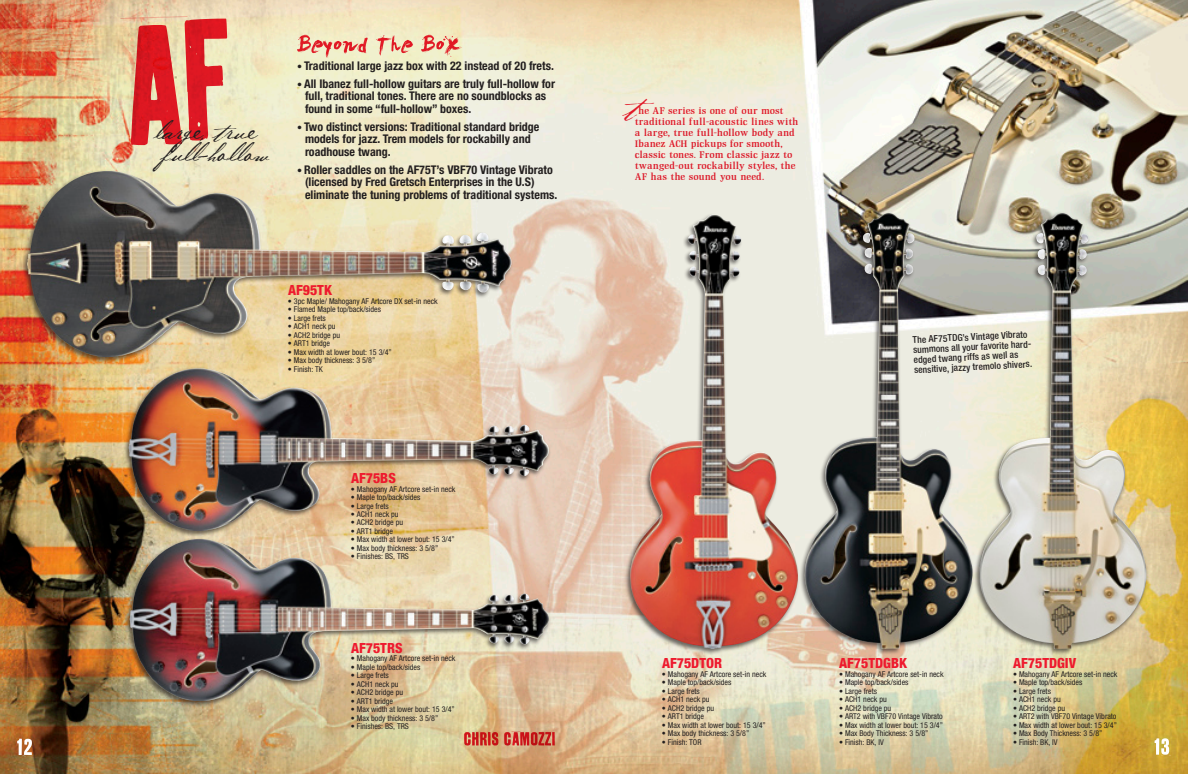
<style>
.page{position:relative;width:1188px;height:774px;background:#fff}
.page>*{position:absolute;margin:0;border:0;box-sizing:border-box;transform-origin:0 0}
.t1{font:26px "Baker Script";color:#ee1a2e}
.t2{font:20px/22px "Baker Script";letter-spacing:.02em;color:#231f1f}
.t3{font:800 condensed 14px "Helvetica Neue";color:#ee1a2e}
.t4{font:700 condensed 12px/12.5px "Helvetica Neue";color:#231f1f}
.t5{font:10px/11px "GM Hightop Demoversion";letter-spacing:-.01em;color:#ee1a2e}
.t6{font:500 condensed 9.5px/10px "Helvetica Neue";color:#231f1f}
.t7{font:condensed 8px "Helvetica Neue";color:#231f1f}
.s1{font-size:10px}
</style>
<div class="page">
<img style="left:0;top:0;width:1188px;height:774px">
<div style="left:123px;top:537px;width:428px;height:170px;background:#231f1f;opacity:.65"></div>
<img style="left:130px;top:539px;width:419px;height:162px">
<div style="left:122px;top:366px;width:429px;height:171px;background:#231f1f;opacity:.65"></div>
<img style="left:129px;top:368px;width:420px;height:163px">
<div style="left:21px;top:169px;width:492px;height:194px;background:#231f1f;opacity:.65"></div>
<img style="left:27px;top:171px;width:484px;height:186px">
<div style="left:973px;top:211px;width:175px;height:444px;background:#231f1f;opacity:.65"></div>
<img style="left:979px;top:213px;width:167px;height:436px">
<div style="left:799px;top:211px;width:175px;height:444px;background:#231f1f;opacity:.65"></div>
<img style="left:805px;top:216px;width:167px;height:433px">
<div style="left:624px;top:213px;width:176px;height:442px;background:#231f1f;opacity:.65"></div>
<img style="left:630px;top:214px;width:168px;height:435px">
<svg style="left:297px;top:35px;width:165px;height:23px;background:#ecbda3"></svg>
<svg style="left:464px;top:731px;width:91px;height:16px"></svg>
<svg style="left:120px;top:16px;width:107px;height:129px;background:#e27466"></svg>
<svg style="left:1151px;top:738px;width:20px;height:18px"></svg>
<svg style="left:14px;top:739px;width:18px;height:17px"></svg>
<h2 class="t2" style="left:161px;top:121px;width:109px;text-indent:-8px">large, true fu ll- ho llo w</h2>
<h3 class="t4" style="left:297px;top:59px;width:258px"><span class="s1">•</span> Traditional large jazz box with 22 instead of 20 frets.</h3>
<h3 class="t4" style="left:305px;top:77px;width:252px;text-indent:-8px"><span class="s1">•</span> All Ibanez full-hollow guitars are truly full-hollow for full, traditional tones. There are no soundblocks as found in some “full-hollow” boxes.</h3>
<h3 class="t4" style="left:305px;top:120px;width:236px;text-indent:-8px"><span class="s1">•</span> Two distinct versions: Traditional standard bridge models for jazz. Trem models for rockabilly and roadhouse twang.</h3>
<h3 class="t4" style="left:305px;top:163px;width:254px;text-indent:-8px"><span class="s1">•</span> Roller saddles on the AF75T’s VBF70 Vintage Vibrato (licensed by Fred Gretsch Enterprises in the U.S) eliminate the tuning problems of traditional systems.</h3>
<h3 class="t3" style="left:288px;top:282px;width:46px">AF95TK</h3>
<p class="t7" style="left:288px;top:297px;width:151px">• 3pc Maple/ Mahogany AF Artcore DX set-in neck</p>
<p class="t7" style="left:288px;top:305px;width:94px">• Flamed Maple top/back/sides</p>
<p class="t7" style="left:288px;top:314px;width:39px">• Large frets</p>
<p class="t7" style="left:288px;top:322px;width:49px">• ACH1 neck pu</p>
<p class="t7" style="left:288px;top:331px;width:54px">• ACH2 bridge pu</p>
<p class="t7" style="left:288px;top:339px;width:44px">• ART1 bridge</p>
<p class="t7" style="left:288px;top:348px;width:105px">• Max width at lower bout: 15 3/4”</p>
<p class="t7" style="left:288px;top:356px;width:89px">• Max body thickness: 3 5/8”</p>
<p class="t7" style="left:288px;top:364px;width:36px">• Finish: TK</p>
<h3 class="t3" style="left:351px;top:469px;width:46px">AF75BS</h3>
<p class="t7" style="left:351px;top:484px;width:106px">• Mahogany AF Artcore set-in neck</p>
<p class="t7" style="left:351px;top:493px;width:71px">• Maple top/back/sides</p>
<p class="t7" style="left:351px;top:501px;width:39px">• Large frets</p>
<p class="t7" style="left:351px;top:510px;width:49px">• ACH1 neck pu</p>
<p class="t7" style="left:351px;top:518px;width:54px">• ACH2 bridge pu</p>
<p class="t7" style="left:351px;top:527px;width:44px">• ART1 bridge</p>
<p class="t7" style="left:351px;top:535px;width:105px">• Max width at lower bout: 15 3/4”</p>
<p class="t7" style="left:351px;top:544px;width:89px">• Max body thickness: 3 5/8”</p>
<p class="t7" style="left:351px;top:552px;width:59px">• Finishes: BS, TRS</p>
<h3 class="t3" style="left:351px;top:639px;width:53px">AF75TRS</h3>
<p class="t7" style="left:351px;top:654px;width:106px">• Mahogany AF Artcore set-in neck</p>
<p class="t7" style="left:351px;top:662px;width:71px">• Maple top/back/sides</p>
<p class="t7" style="left:351px;top:671px;width:39px">• Large frets</p>
<p class="t7" style="left:351px;top:679px;width:49px">• ACH1 neck pu</p>
<p class="t7" style="left:351px;top:688px;width:54px">• ACH2 bridge pu</p>
<p class="t7" style="left:351px;top:696px;width:44px">• ART1 bridge</p>
<p class="t7" style="left:351px;top:705px;width:105px">• Max width at lower bout: 15 3/4”</p>
<p class="t7" style="left:351px;top:713px;width:89px">• Max body thickness: 3 5/8”</p>
<p class="t7" style="left:351px;top:722px;width:59px">• Finishes: BS, TRS</p>
<h1 class="t1" style="left:622px;top:93px;width:34px">t</h1>
<p class="t5" style="left:635px;top:106px;width:165px;text-indent:3px">he AF series is one of our most traditional full-acoustic lines with a large, true full-hollow body and<br>Ibanez ACH pickups for smooth, classic tones. From classic jazz to twanged-out rockabilly styles, the<br>AF has the sound you need.</p>
<p class="t6" style="left:912px;top:335px;width:121px;rotate:-3deg">The AF75TDG’s Vintage Vibrato summons all your favorite hard&shy;edged twang riffs as well as sensitive, jazzy tremolo shivers.</p>
<h3 class="t3" style="left:662px;top:655px;width:62px">AF75DTOR</h3>
<p class="t7" style="left:662px;top:669px;width:106px">• Mahogany AF Artcore set-in neck</p>
<p class="t7" style="left:662px;top:678px;width:71px">• Maple top/back/sides</p>
<p class="t7" style="left:662px;top:686px;width:39px">• Large frets</p>
<p class="t7" style="left:662px;top:695px;width:49px">• ACH1 neck pu</p>
<p class="t7" style="left:662px;top:703px;width:54px">• ACH2 bridge pu</p>
<p class="t7" style="left:662px;top:712px;width:44px">• ART1 bridge</p>
<p class="t7" style="left:662px;top:720px;width:105px">• Max width at lower bout: 15 3/4”</p>
<p class="t7" style="left:662px;top:729px;width:89px">• Max body thickness: 3 5/8”</p>
<p class="t7" style="left:662px;top:737px;width:41px">• Finish: TOR</p>
<h3 class="t3" style="left:839px;top:655px;width:69px">AF75TDGBK</h3>
<p class="t7" style="left:839px;top:669px;width:106px">• Mahogany AF Artcore set-in neck</p>
<p class="t7" style="left:839px;top:678px;width:71px">• Maple top/back/sides</p>
<p class="t7" style="left:839px;top:686px;width:39px">• Large frets</p>
<p class="t7" style="left:839px;top:695px;width:49px">• ACH1 neck pu</p>
<p class="t7" style="left:839px;top:703px;width:54px">• ACH2 bridge pu</p>
<p class="t7" style="left:839px;top:712px;width:105px">• ART2 with VBF70 Vintage Vibrato</p>
<p class="t7" style="left:839px;top:720px;width:105px">• Max width at lower bout: 15 3/4”</p>
<p class="t7" style="left:839px;top:729px;width:91px">• Max Body Thickness: 3 5/8”</p>
<p class="t7" style="left:839px;top:737px;width:46px">• Finish: BK, IV</p>
<h3 class="t3" style="left:1013px;top:655px;width:65px">AF75TDGIV</h3>
<p class="t7" style="left:1013px;top:669px;width:106px">• Mahogany AF Artcore set-in neck</p>
<p class="t7" style="left:1013px;top:678px;width:71px">• Maple top/back/sides</p>
<p class="t7" style="left:1013px;top:686px;width:39px">• Large frets</p>
<p class="t7" style="left:1013px;top:695px;width:49px">• ACH1 neck pu</p>
<p class="t7" style="left:1013px;top:703px;width:54px">• ACH2 bridge pu</p>
<p class="t7" style="left:1013px;top:712px;width:105px">• ART2 with VBF70 Vintage Vibrato</p>
<p class="t7" style="left:1013px;top:720px;width:105px">• Max width at lower bout: 15 3/4”</p>
<p class="t7" style="left:1013px;top:729px;width:91px">• Max Body Thickness: 3 5/8”</p>
<p class="t7" style="left:1013px;top:737px;width:46px">• Finish: BK, IV</p>
</div>
